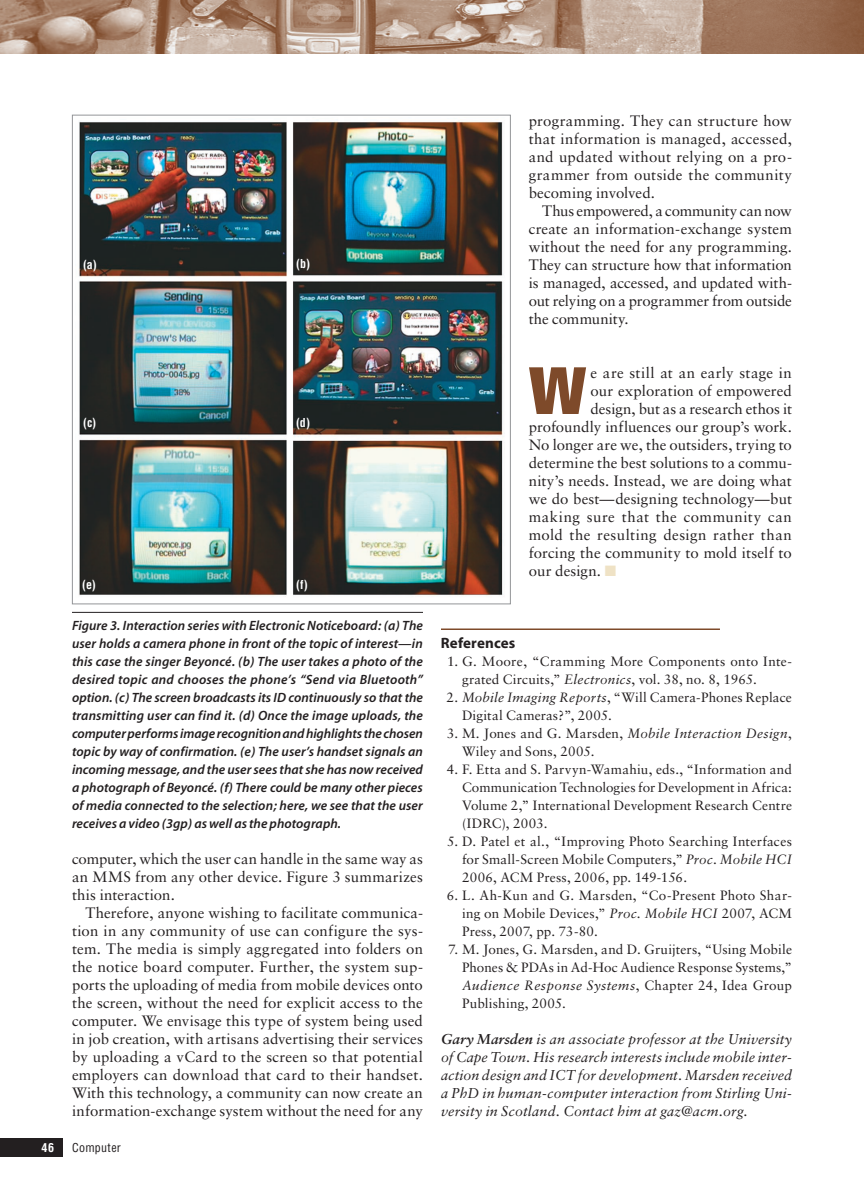
<style>
.page{position:relative;width:864px;height:1188px;background:#fff}
.page>*{position:absolute;margin:0;border:0;box-sizing:border-box;transform-origin:0 0}
.t1{font:extra-condensed 65.55px "Helvetica";color:#7e4a2a;scale:1.25 1}
.t2{font:15px/18px "Sabon";letter-spacing:.01em;color:#231f20;text-align:justify}
.t3{font:15px "Sabon";letter-spacing:.04em;color:#231f20}
.t4{font:15px "Sabon";letter-spacing:.03em;color:#231f20}
.t5{font:15px "Myriad MM";letter-spacing:.01em;color:#231f20}
.t6{font:italic 14.25px/18px "Sabon";letter-spacing:.01em;color:#231f20;text-align:justify}
.t7{font:13.5px/18px "Sabon";letter-spacing:.015em;color:#231f20;text-align:justify}
.t8{font:italic 13.5px/18px "Myriad MM";letter-spacing:.005em;color:#231f20;text-align:justify}
.t9{font:700 condensed 12px "Helvetica";color:#fff}
.t10{font:condensed 12px "Helvetica";letter-spacing:.025em;color:#231f20}
.s1{color:#efe2c5}
.s2{font-style:italic}
.s3{font-weight:700}
</style>
<div class="page">
<div style="left:0;top:1138px;width:63px;height:19px;background:#231f20"></div>
<img style="left:0;top:0;width:864px;height:54px">
<hr style="left:441px;top:628px;width:279px;height:2px;background:#7e4a2a">
<img style="left:79px;top:120px;width:424px;height:477px">
<hr style="left:72px;top:612px;width:351px;height:1px;background:#231f20">
<p class="t9" style="left:83px;top:258px;width:15px">(a)</p>
<p class="t9" style="left:296px;top:257px;width:15px">(b)</p>
<p class="t9" style="left:83px;top:416px;width:15px">(c)</p>
<p class="t9" style="left:296px;top:416px;width:15px">(d)</p>
<p class="t9" style="left:82px;top:578px;width:15px">(e)</p>
<p class="t9" style="left:296px;top:578px;width:13px">(f)</p>
<p class="t8" style="left:72px;top:617px;width:353px">Figure 3. Interaction series with Electronic Noticeboard: (a) The user holds a camera phone in front of the topic of interest—in this case the singer Beyoncé. (b) The user takes a photo of the desired topic and chooses the phone’s “Send via Bluetooth” option. (c) The screen broadcasts its ID continuously so that the transmitting user can find it. (d) Once the image uploads, the computer performs image recognition and highlights the chosen topic by way of confirmation. (e) The user’s handset signals an incoming message, and the user sees that she has now received a photograph of Beyoncé. (f) There could be many other pieces of media connected to the selection; here, we see that the user receives a video (3gp) as well as the photograph.</p>
<p class="t2" style="left:72px;top:850px;width:352px">computer, which the user can handle in the same way as an MMS from any other device. Figure 3 summarizes this interaction.</p>
<p class="t2" style="left:72px;top:904px;width:353px;text-indent:14px">Therefore, anyone wishing to facilitate communica&shy;tion in any community of use can configure the sys&shy;tem. The media is simply aggregated into folders on the notice board computer. Further, the system sup&shy;ports the uploading of media from mobile devices onto the screen, without the need for explicit access to the computer. We envisage this type of system being used in job creation, with artisans advertising their services by uploading a vCard to the screen so that potential employers can download that card to their handset.<br>With this technology, a community can now create an information-exchange system without the need for any</p>
<p class="t9" style="left:41px;top:1140px;width:14px">46</p>
<p class="t10" style="left:72px;top:1140px;width:50px">Computer</p>
<p class="t2" style="left:529px;top:112px;width:265px">programming. They can structure how that information is managed, accessed, and updated without relying on a pro&shy;grammer from outside the community becoming involved.</p>
<p class="t2" style="left:529px;top:202px;width:265px;text-indent:14px">Thus empowered, a community can now create an information-exchange system without the need for any programming.<br>They can structure how that information is managed, accessed, and updated with&shy;out relying on a programmer from outside the community.</p>
<h1 class="t1" style="left:529px;top:349px;width:48px">W</h1>
<p class="t4" style="left:591px;top:364px;width:203px">e are still at an early stage in</p>
<p class="t2" style="left:591px;top:382px;width:203px">our exploration of empowered</p>
<p class="t2" style="left:591px;top:400px;width:203px">design, but as a research ethos it</p>
<p class="t2" style="left:529px;top:418px;width:265px">profoundly influences our group’s work.</p>
<p class="t2" style="left:529px;top:436px;width:265px">No longer are we, the outsiders, trying to</p>
<p class="t2" style="left:529px;top:454px;width:265px">determine the best solutions to a commu-</p>
<p class="t2" style="left:529px;top:472px;width:265px">nity’s needs. Instead, we are doing what</p>
<p class="t2" style="left:529px;top:490px;width:265px">we do best—designing technology—but</p>
<p class="t3" style="left:529px;top:508px;width:265px">making sure that the community can</p>
<p class="t2" style="left:529px;top:526px;width:265px">mold the resulting design rather than</p>
<p class="t2" style="left:529px;top:544px;width:265px">forcing the community to mold itself to</p>
<p class="t2" style="left:529px;top:562px;width:89px">our design. <span class="s1">■</span></p>
<p class="t5" style="left:441px;top:636px;width:76px">References</p>
<p class="t7" style="left:462px;top:652px;width:332px;text-indent:-15px">1. G. Moore, “Cramming More Components onto Inte&shy;grated Circuits,” <span class="s2">Electronics</span>, vol. 38, no. 8, 1965.</p>
<p class="t7" style="left:462px;top:688px;width:331px;text-indent:-16px">2. <span class="s2">Mobile Imaging Reports</span>, “Will Camera-Phones Replace<br>Digital Cameras?”, 2005.</p>
<p class="t7" style="left:462px;top:724px;width:331px;text-indent:-15px">3. M. Jones and G. Marsden, <span class="s2">Mobile Interaction Design</span>,<br>Wiley and Sons, 2005.</p>
<p class="t7" style="left:462px;top:760px;width:332px;text-indent:-15px">4. F. Etta and S. Parvyn-Wamahiu, eds., “Information and Communication Technologies for Development in Africa:<br>Volume 2,” International Development Research Centre (IDRC), 2003.</p>
<p class="t7" style="left:462px;top:832px;width:332px;text-indent:-15px">5. D. Patel et al., “Improving Photo Searching Interfaces for Small-Screen Mobile Computers,” <span class="s2">Proc. Mobile HCI </span>2006, ACM Press, 2006, pp. 149-156.</p>
<p class="t7" style="left:462px;top:886px;width:331px;text-indent:-15px">6. L. Ah-Kun and G. Marsden, “Co-Present Photo Shar&shy;ing on Mobile Devices,” <span class="s2">Proc. Mobile HCI</span> 2007, ACM Press, 2007, pp. 73-80.</p>
<p class="t7" style="left:462px;top:940px;width:332px;text-indent:-14px">7. M. Jones, G. Marsden, and D. Gruijters, “Using Mobile Phones &amp; PDAs in Ad-Hoc Audience Response Systems,” <span class="s2">Audience Response Systems</span>, Chapter 24, Idea Group Publishing, 2005.</p>
<p class="t6" style="left:441px;top:1030px;width:353px"><span class="s3">Gary Marsden</span> is an associate professor at the University of Cape Town. His research interests include mobile inter&shy;action design and ICT for development. Marsden received a PhD in human-computer interaction from Stirling Uni&shy;versity in Scotland. Contact him at gaz@acm.org.</p>
</div>
